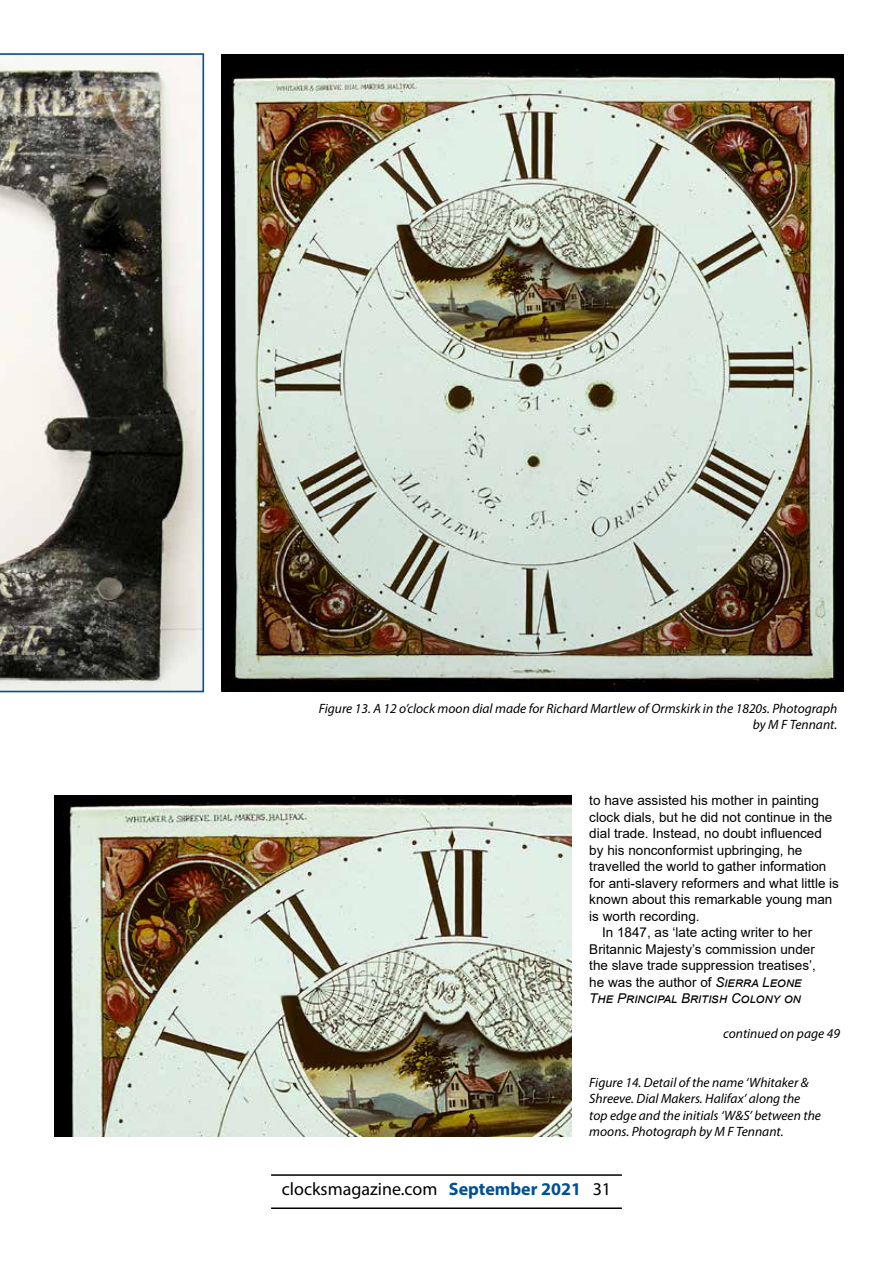
<style>
.page{position:relative;width:893px;height:1263px;background:#fff}
.page>*{position:absolute;margin:0;border:0;box-sizing:border-box;transform-origin:0 0}
.t1{font:18px "Myriad Pro";color:#000}
.t2{font:13.5px "Arial";color:#000}
.t3{font:italic 13.5px/16.5px "Myriad Pro";color:#000;text-align:right}
.t4{font:italic 13.5px "Arial";letter-spacing:.015em;color:#000}
.s1{font-style:italic}
.s2{font-weight:700;color:#005096}
</style>
<div class="page">
<hr style="left:271px;top:1174px;width:351px;height:2px;background:#000">
<hr style="left:271px;top:1207px;width:351px;height:2px;background:#000">
<svg style="left:0;top:53px;width:204px;height:639px;background:#83817b"></svg>
<img style="left:222px;top:54px;width:622px;height:637px">
<img style="left:54px;top:795px;width:517px;height:341px">
<p class="t3" style="left:319px;top:700px;width:520px">Figure 13. A 12 o’clock moon dial made for Richard Martlew of Ormskirk in the 1820s. Photograph by M F Tennant.</p>
<p class="t2" style="left:589px;top:791px;width:231px">to have assisted his mother in painting</p>
<p class="t2" style="left:589px;top:807px;width:245px">clock dials, but he did not continue in the</p>
<p class="t2" style="left:589px;top:824px;width:234px">dial trade. Instead, no doubt influenced</p>
<p class="t2" style="left:589px;top:840px;width:215px">by his nonconformist upbringing, he</p>
<p class="t2" style="left:589px;top:857px;width:239px">travelled the world to gather information</p>
<p class="t2" style="left:589px;top:873px;width:251px">for anti-slavery reformers and what little is</p>
<p class="t2" style="left:589px;top:890px;width:245px">known about this remarkable young man</p>
<p class="t2" style="left:589px;top:906px;width:112px">is worth recording.</p>
<p class="t2" style="left:602px;top:923px;width:212px">In 1847, as ‘late acting writer to her</p>
<p class="t2" style="left:589px;top:939px;width:227px">Britannic Majesty’s commission under</p>
<p class="t2" style="left:589px;top:956px;width:228px">the slave trade suppression treatises’,</p>
<p class="t2" style="left:589px;top:972px;width:214px">he was the author of <span class="s1">Sierra Leone</span></p>
<p class="t4" style="left:589px;top:989px;width:212px">The Principal British Colony on</p>
<p class="t3" style="left:723px;top:1024px;width:118px">continued on page 49</p>
<p class="t3" style="left:589px;top:1073px;width:233px;text-align:left">Figure 14. Detail of the name ‘Whitaker &amp; Shreeve. Dial Makers. Halifax’ along the top edge and the initials ‘W&amp;S’ between the moons. Photograph by M F Tennant.</p>
<h1 class="t1" style="left:282px;top:1178px;width:331px">clocksmagazine.com <span class="s2">September 2021</span> 31</h1>
</div>
